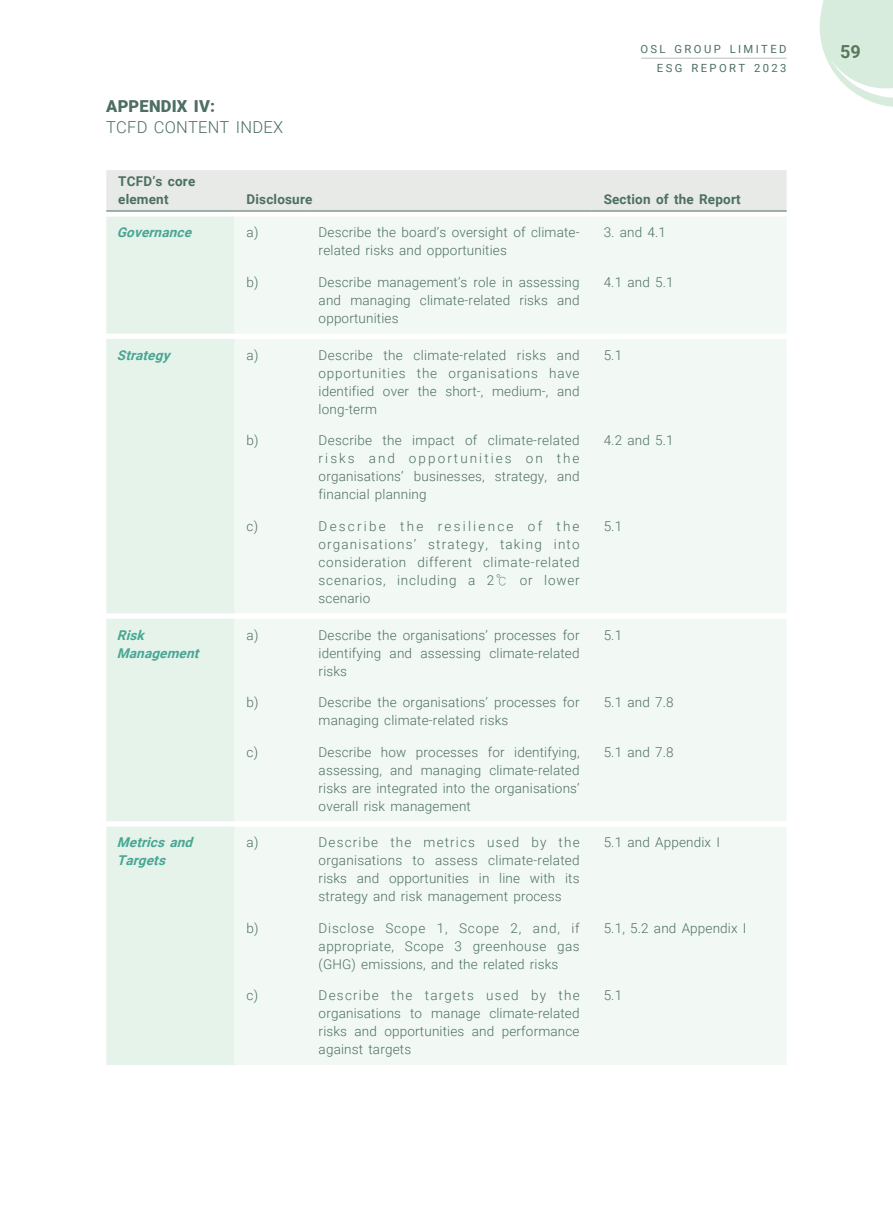
<style>
.page{position:relative;width:893px;height:1212px;background:#fff}
.page>*{position:absolute;margin:0;border:0;box-sizing:border-box;transform-origin:0 0}
.t1{font:700 18px "Roboto";color:#587959}
.t2{font:300 16.5px "Roboto";letter-spacing:.01em;color:#4d6f63}
.t3{font:900 16.5px "Roboto";letter-spacing:.01em;color:#4d6f63}
._01_Body_Text{font:300 13.5px/18px "Roboto";letter-spacing:.01em;color:#4d6f63;text-align:justify}
._15_Table_Stub{font:italic 700 13.5px/18px "Roboto";color:#48a693}
._01_Body_Text-2{font:700 13.5px "Roboto";letter-spacing:.015em;color:#4d6f63}
._15_Table_Stub-2{font:700 13.5px/18px "Roboto";letter-spacing:.01em;color:#4d6f63}
.t4{font:11.25px/19.5px "Roboto";letter-spacing:.21em;color:#4d6f63;text-align:right}
.s1{font-family:"M Hei HK"}
</style>
<div class="page">
<svg style="left:819px;top:0;width:74px;height:107px"></svg>
<hr style="left:641px;top:58px;width:146px;height:1px;background:#bcbdc0">
<div style="left:106px;top:170px;width:681px;height:41px;background:#e8eae7"></div>
<div style="left:106px;top:217px;width:129px;height:848px;background:#e6f3ea"></div>
<div style="left:235px;top:217px;width:551px;height:848px;background:#f2f9f5"></div>
<hr style="left:106px;top:211px;width:129px;height:1px;background:#4d6f63">
<hr style="left:235px;top:211px;width:72px;height:1px;background:#4d6f63">
<hr style="left:307px;top:211px;width:285px;height:1px;background:#4d6f63">
<hr style="left:592px;top:211px;width:195px;height:1px;background:#4d6f63">
<p class="t3" style="left:106px;top:94px;width:110px">APPENDIX IV:</p>
<p class="t2" style="left:106px;top:115px;width:178px">TCFD CONTENT INDEX</p>
<p class="t4" style="left:640px;top:38px;width:148px">OSL GROUP LIMITED<br>ESG REPORT 2023</p>
<p class="_15_Table_Stub-2" style="left:118px;top:172px;width:79px">TCFD’s core element</p>
<p class="_01_Body_Text-2" style="left:247px;top:190px;width:67px">Disclosure</p>
<p class="_01_Body_Text-2" style="left:604px;top:190px;width:138px">Section of the Report</p>
<p class="_15_Table_Stub" style="left:117px;top:223px;width:80px">Governance</p>
<p class="_01_Body_Text" style="left:247px;top:223px;width:13px">a)</p>
<p class="_01_Body_Text" style="left:319px;top:223px;width:262px">Describe the board’s oversight of climate&shy;related risks and opportunities</p>
<p class="_01_Body_Text" style="left:604px;top:223px;width:64px">3. and 4.1</p>
<p class="_01_Body_Text" style="left:247px;top:273px;width:14px">b)</p>
<p class="_01_Body_Text" style="left:319px;top:273px;width:262px">Describe management’s role in assessing and managing climate-related risks and opportunities</p>
<p class="_01_Body_Text" style="left:604px;top:273px;width:71px">4.1 and 5.1</p>
<p class="_15_Table_Stub" style="left:117px;top:345px;width:59px">Strategy</p>
<p class="_01_Body_Text" style="left:247px;top:345px;width:13px">a)</p>
<p class="_01_Body_Text" style="left:319px;top:345px;width:263px">Describe the climate-related risks and opportunities the organisations have identified over the short-, medium-, and long-term</p>
<p class="_01_Body_Text" style="left:604px;top:345px;width:20px">5.1</p>
<p class="_01_Body_Text" style="left:247px;top:431px;width:14px">b)</p>
<p class="_01_Body_Text" style="left:319px;top:431px;width:263px">Describe the impact of climate-related risks and opportunities on the organisations’ businesses, strategy, and financial planning</p>
<p class="_01_Body_Text" style="left:604px;top:431px;width:71px">4.2 and 5.1</p>
<p class="_01_Body_Text" style="left:247px;top:516px;width:13px">c)</p>
<p class="_01_Body_Text" style="left:319px;top:516px;width:262px">Describe the resilience of the organisations’ strategy, taking into consideration different climate-related scenarios, including a 2<span class="s1">℃</span> or lower scenario</p>
<p class="_01_Body_Text" style="left:604px;top:516px;width:20px">5.1</p>
<p class="_15_Table_Stub" style="left:117px;top:625px;width:88px">Risk<br>Management</p>
<p class="_01_Body_Text" style="left:247px;top:625px;width:13px">a)</p>
<p class="_01_Body_Text" style="left:319px;top:625px;width:262px">Describe the organisations’ processes for identifying and assessing climate-related risks</p>
<p class="_01_Body_Text" style="left:604px;top:625px;width:20px">5.1</p>
<p class="_01_Body_Text" style="left:247px;top:693px;width:14px">b)</p>
<p class="_01_Body_Text" style="left:319px;top:693px;width:262px">Describe the organisations’ processes for managing climate-related risks</p>
<p class="_01_Body_Text" style="left:604px;top:693px;width:71px">5.1 and 7.8</p>
<p class="_01_Body_Text" style="left:247px;top:742px;width:13px">c)</p>
<p class="_01_Body_Text" style="left:319px;top:742px;width:262px">Describe how processes for identifying, assessing, and managing climate-related risks are integrated into the organisations’ overall risk management</p>
<p class="_01_Body_Text" style="left:604px;top:742px;width:71px">5.1 and 7.8</p>
<p class="_15_Table_Stub" style="left:117px;top:833px;width:82px">Metricsand<br>Targets</p>
<p class="_01_Body_Text" style="left:247px;top:833px;width:13px">a)</p>
<p class="_01_Body_Text" style="left:319px;top:833px;width:263px">Describe the metrics used by the organisations to assess climate-related risks and opportunities in line with its strategy and risk management process</p>
<p class="_01_Body_Text" style="left:604px;top:833px;width:118px">5.1 and Appendix I</p>
<p class="_01_Body_Text" style="left:247px;top:918px;width:14px">b)</p>
<p class="_01_Body_Text" style="left:319px;top:918px;width:262px">Disclose Scope 1, Scope 2, and, if appropriate, Scope 3 greenhouse gas (GHG) emissions, and the related risks</p>
<p class="_01_Body_Text" style="left:604px;top:918px;width:144px">5.1, 5.2 and Appendix I</p>
<p class="_01_Body_Text" style="left:247px;top:986px;width:13px">c)</p>
<p class="_01_Body_Text" style="left:319px;top:986px;width:263px">Describe the targets used by the organisations to manage climate-related risks and opportunities and performance against targets</p>
<p class="_01_Body_Text" style="left:604px;top:986px;width:20px">5.1</p>
<h1 class="t1" style="left:840px;top:39px;width:22px">59</h1>
</div>
